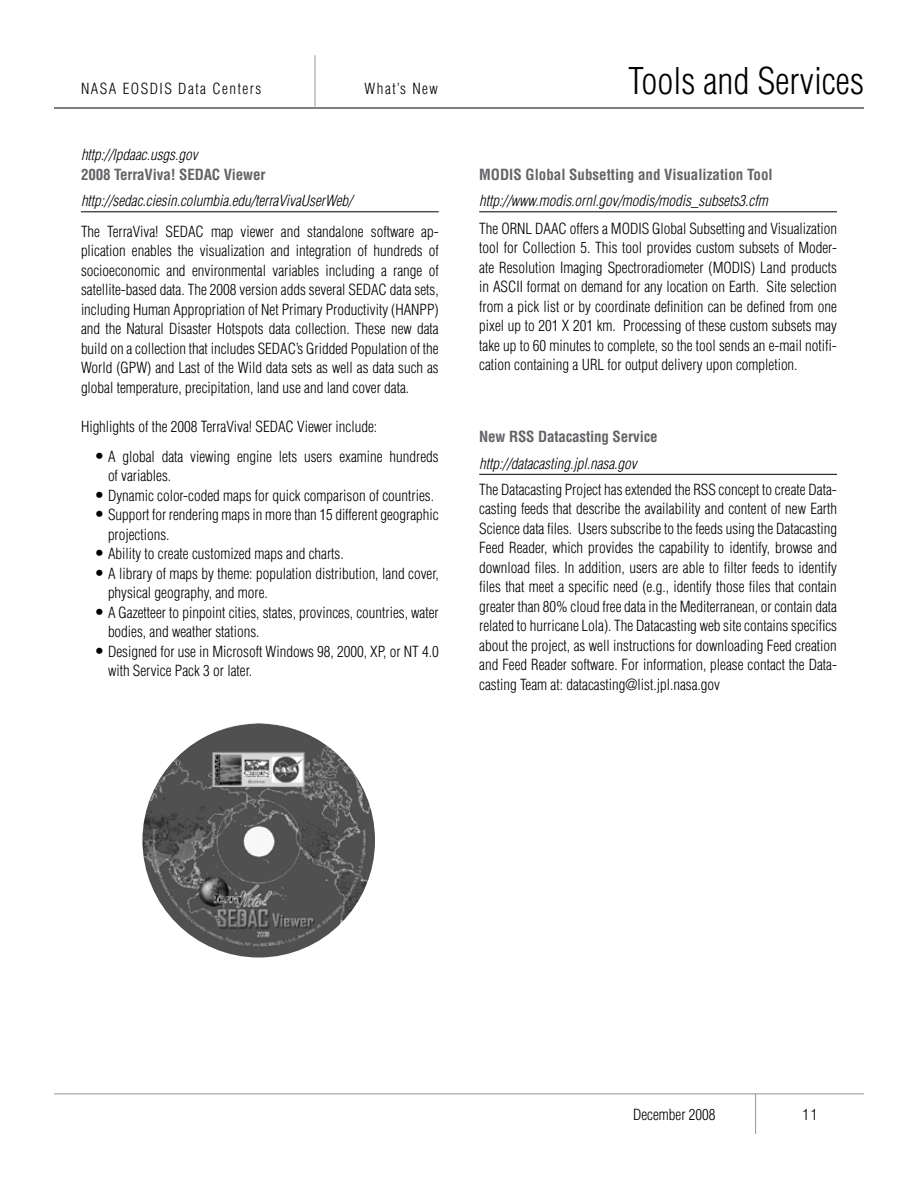
<style>
.page{position:relative;width:918px;height:1188px;background:#fff}
.page>*{position:absolute;margin:0;border:0;box-sizing:border-box;transform-origin:0 0}
.t1{font:300 condensed 36px "Helvetica";color:#000}
.t2{font:300 condensed 15px/19.5px "Helvetica";color:#000}
.t3{font:italic 300 condensed 15px "Helvetica";color:#000}
.t4{font:700 condensed 15px "Helvetica";letter-spacing:-.01em;color:#636467}
.t5{font:300 condensed 15px "Helvetica";letter-spacing:.1em;color:#000}
.s1{font-size:16.5px}
</style>
<div class="page">
<hr style="left:54px;top:108px;width:810px;height:1px;background:#000">
<hr style="left:54px;top:1094px;width:810px;height:1px;background:#939598">
<hr style="left:755px;top:1094px;width:1px;height:40px;background:#939598">
<hr style="left:315px;top:55px;width:1px;height:53px;background:#939598">
<hr style="left:81px;top:212px;width:358px;height:1px;background:#000">
<hr style="left:479px;top:212px;width:358px;height:1px;background:#000">
<hr style="left:479px;top:474px;width:358px;height:1px;background:#000">
<svg style="left:142px;top:723px;width:233px;height:235px;fill:#505050"></svg>
<p class="t5" style="left:81px;top:80px;width:182px">NASA EOSDIS Data Centers</p>
<p class="t2" style="left:365px;top:79px;width:75px">What’s New</p>
<p class="t3" style="left:81px;top:146px;width:118px">http://lpdaac.usgs.gov</p>
<p class="t4" style="left:81px;top:165px;width:186px">2008 TerraViva! SEDAC Viewer</p>
<p class="t3" style="left:81px;top:191px;width:273px">http://sedac.ciesin.columbia.edu/terraVivaUserWeb/</p>
<p class="t2" style="left:81px;top:222px;width:359px;text-align:justify">The TerraViva! SEDAC map viewer and standalone software ap&shy;plication enables the visualization and integration of hundreds of socioeconomic and environmental variables including a range of satellite-based data. The 2008 version adds several SEDAC data sets, including Human Appropriation of Net Primary Productivity (HANPP) and the Natural Disaster Hotspots data collection. These new data build on a collection that includes SEDAC’s Gridded Population of the World (GPW) and Last of the Wild data sets as well as data such as global temperature, precipitation, land use and land cover data.</p>
<p class="t2" style="left:81px;top:417px;width:298px">Highlights of the 2008 TerraViva! SEDAC Viewer include:</p>
<p class="t2" style="left:108px;top:447px;width:332px;text-indent:-14px"><span class="s1">•</span> A global data viewing engine lets users examine hundreds of variables.</p>
<p class="t2" style="left:94px;top:486px;width:341px"><span class="s1">•</span> Dynamic color-coded maps for quick comparison of countries.</p>
<p class="t2" style="left:108px;top:505px;width:332px;text-indent:-14px"><span class="s1">•</span> Support for rendering maps in more than 15 different geographic projections.</p>
<p class="t2" style="left:94px;top:544px;width:251px"><span class="s1">•</span> Ability to create customized maps and charts.</p>
<p class="t2" style="left:108px;top:564px;width:332px;text-indent:-14px"><span class="s1">•</span> A library of maps by theme: population distribution, land cover, physical geography, and more.</p>
<p class="t2" style="left:108px;top:603px;width:332px;text-indent:-14px"><span class="s1">•</span> A Gazetteer to pinpoint cities, states, provinces, countries, water bodies, and weather stations.</p>
<p class="t2" style="left:108px;top:642px;width:332px;text-indent:-14px"><span class="s1">•</span> Designed for use in Microsoft Windows 98, 2000, XP, or NT 4.0 with Service Pack 3 or later.</p>
<h1 class="t1" style="left:628px;top:59px;width:237px">Tools and Services</h1>
<p class="t4" style="left:479px;top:165px;width:295px">MODIS Global Subsetting and Visualization Tool</p>
<p class="t3" style="left:479px;top:191px;width:290px">http://www.modis.ornl.gov/modis/modis_subsets3.cfm</p>
<p class="t2" style="left:479px;top:219px;width:359px;text-align:justify">The ORNL DAAC offers a MODIS Global Subsetting and Visualization tool for Collection 5. This tool provides custom subsets of Moder&shy;ate Resolution Imaging Spectroradiometer (MODIS) Land products in ASCII format on demand for any location on Earth. Site selection from a pick list or by coordinate definition can be defined from one pixel up to 201 X 201 km. Processing of these custom subsets may take up to 60 minutes to complete, so the tool sends an e-mail notifi&shy;cation containing a URL for output delivery upon completion.</p>
<p class="t4" style="left:479px;top:428px;width:39px">New RSS</p>
<p class="t4" style="left:538px;top:428px;width:121px">Datacasting Service</p>
<p class="t3" style="left:479px;top:454px;width:159px">http://datacasting.jpl.nasa.gov</p>
<p class="t2" style="left:479px;top:480px;width:359px;text-align:justify">The Datacasting Project has extended the RSS concept to create Data&shy;casting feeds that describe the availability and content of new Earth Science data files. Users subscribe to the feeds using the Datacasting Feed Reader, which provides the capability to identify, browse and download files. In addition, users are able to filter feeds to identify files that meet a specific need (e.g., identify those files that contain greater than 80% cloud free data in the Mediterranean, or contain data related to hurricane Lola). The Datacasting web site contains specifics about the project, as well instructions for downloading Feed creation and Feed Reader software. For information, please contact the Data&shy;casting Team at: datacasting@list.jpl.nasa.gov</p>
<p class="t2" style="left:633px;top:1104px;width:84px">December 2008</p>
<p class="t2" style="left:803px;top:1104px;width:16px">11</p>
</div>
